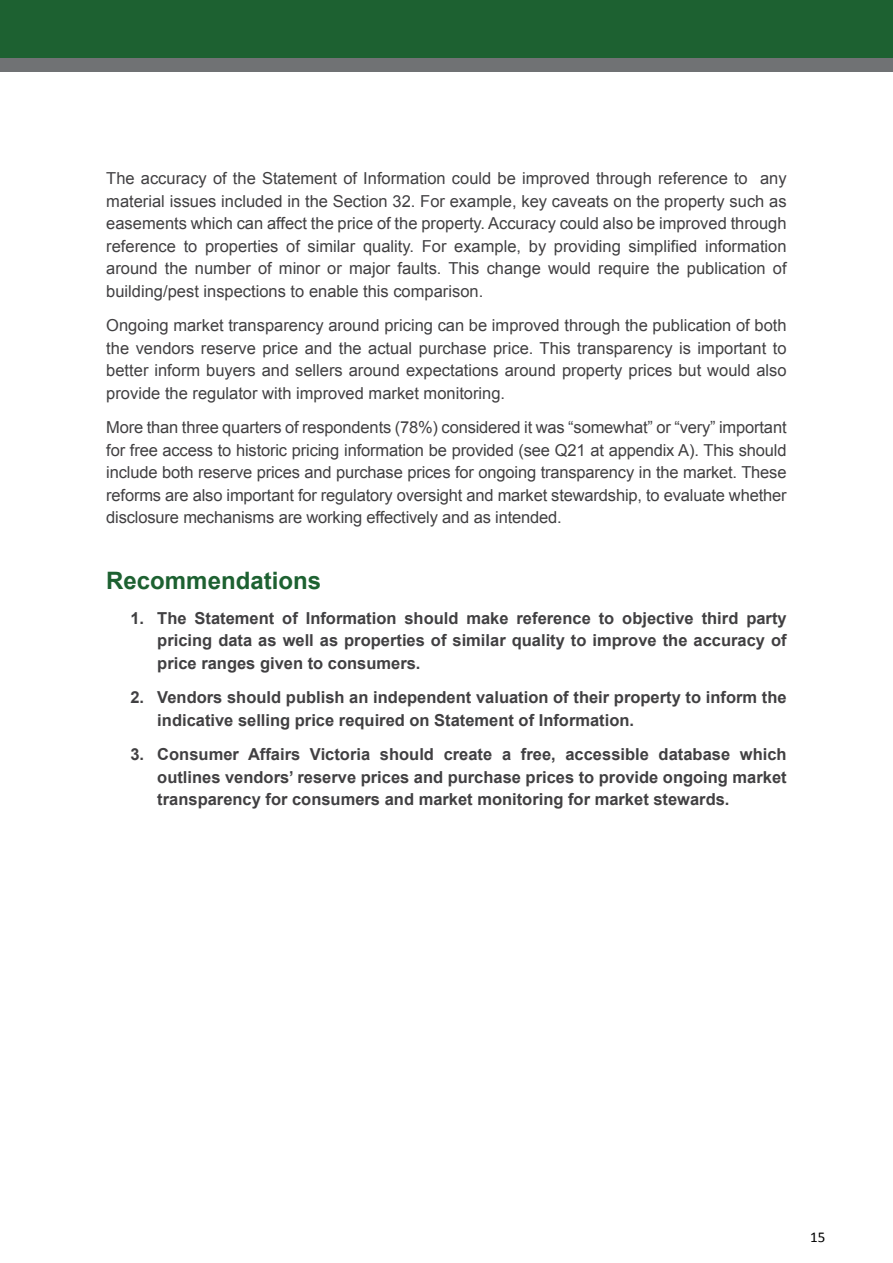
<style>
.page{position:relative;width:893px;height:1263px;background:#fff}
.page>*{position:absolute;margin:0;border:0;box-sizing:border-box;transform-origin:0 0}
.t1{font:700 24px "Arial";color:#1d6131}
.t2{font:16.5px/22.5px "Arial";color:#414042;text-align:justify}
.t3{font:700 16.5px/22.5px "Arial";color:#414042;text-align:justify}
.t4{font:15px "Calibri";color:#000}
</style>
<div class="page">
<div style="left:0;top:0;width:893px;height:61px;background:#1d6131"></div>
<div style="left:0;top:59px;width:893px;height:13px;background:#707274"></div>
<p class="t2" style="left:106px;top:167px;width:682px">The accuracy of the Statement of Information could be improved through reference to any material issues included in the Section 32. For example, key caveats on the property such as easements which can affect the price of the property. Accuracy could also be improved through reference to properties of similar quality. For example, by providing simplified information around the number of minor or major faults. This change would require the publication of building/pest inspections to enable this comparison.</p>
<p class="t2" style="left:106px;top:314px;width:682px">Ongoing market transparency around pricing can be improved through the publication of both the vendors reserve price and the actual purchase price. This transparency is important to better inform buyers and sellers around expectations around property prices but would also provide the regulator with improved market monitoring.</p>
<p class="t2" style="left:106px;top:416px;width:682px">More than three quarters of respondents (78%) considered it was “somewhat” or “very” important for free access to historic pricing information be provided (see Q21 at appendix A). This should include both reserve prices and purchase prices for ongoing transparency in the market. These reforms are also important for regulatory oversight and market stewardship, to evaluate whether disclosure mechanisms are working effectively and as intended.</p>
<h1 class="t1" style="left:106px;top:565px;width:216px">Recommendations</h1>
<p class="t3" style="left:157px;top:607px;width:631px;text-indent:-27px">1. The Statement of Information should make reference to objective third party pricing data as well as properties of similar quality to improve the accuracy of price ranges given to consumers.</p>
<p class="t3" style="left:157px;top:687px;width:631px;text-indent:-27px">2. Vendors should publish an independent valuation of their property to inform the indicative selling price required on Statement of Information.</p>
<p class="t3" style="left:157px;top:744px;width:631px;text-indent:-27px">3. Consumer Affairs Victoria should create a free, accessible database which outlines vendors’ reserve prices and purchase prices to provide ongoing market transparency for consumers and market monitoring for market stewards.</p>
<p class="t4" style="left:810px;top:1228px;width:17px">15</p>
</div>
